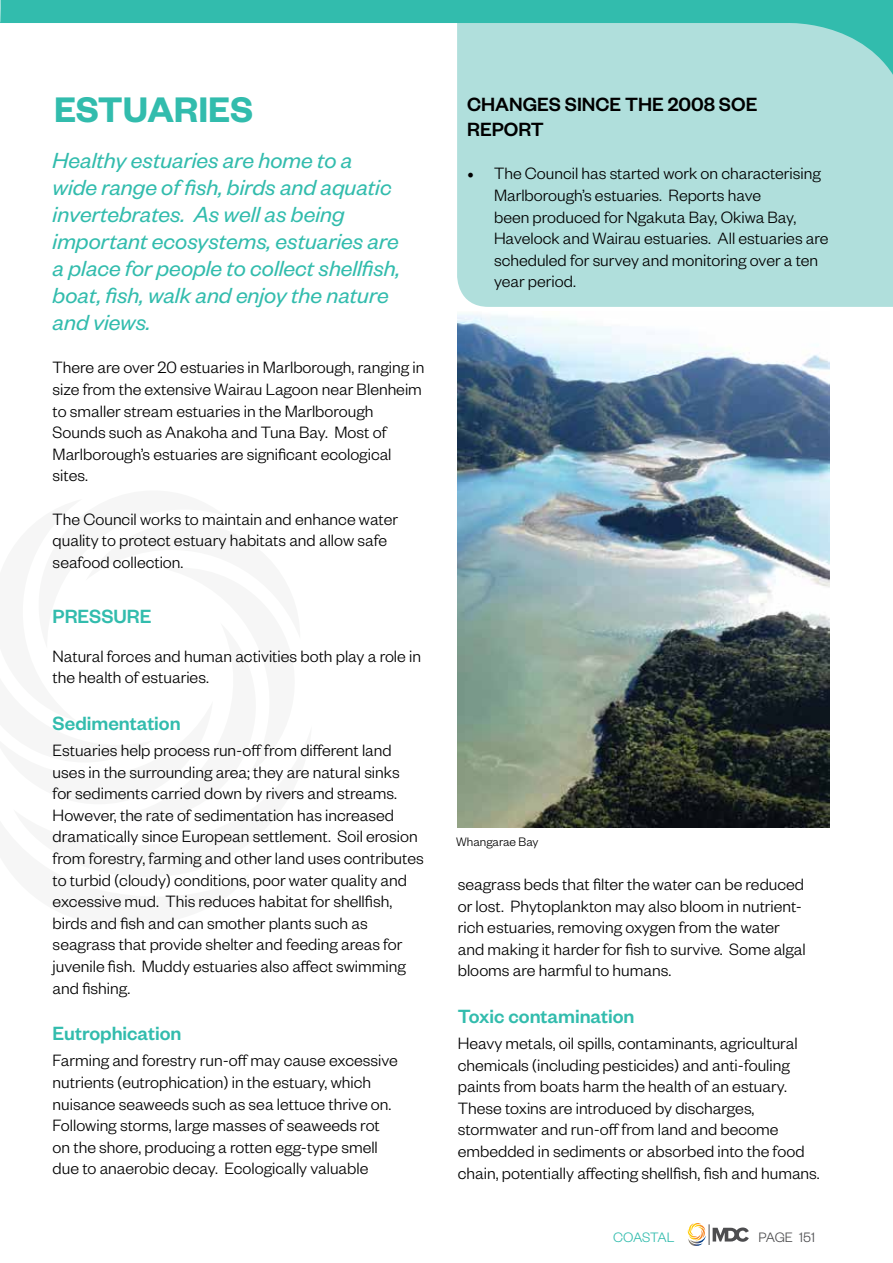
<style>
.page{position:relative;width:893px;height:1263px;background:#fff}
.page>*{position:absolute;margin:0;border:0;box-sizing:border-box;transform-origin:0 0}
.t1{font:600 39px "Founders Grotesk";letter-spacing:-.005em;color:#32bcad}
.t2{font:italic 24px/27px "Founders Grotesk";color:#32bcad}
.t3{font:500 21px "Founders Grotesk";color:#32bcad}
.t4{font:500 21px/25.2px "Founders Grotesk";color:#000}
.t5{font:300 18px/21.6px "Founders Grotesk";color:#000}
.t6{font:300 15px "Founders Grotesk";letter-spacing:-.02em;color:#32bcad}
.t7{font:300 15px "Founders Grotesk";color:#4d4d4f}
.t8{font:300 13.5px "Founders Grotesk";color:#000}
.s1{font-family:"Minion Pro";font-weight:400}
</style>
<div class="page">
<svg style="left:687px;top:1223px;width:62px;height:23px"></svg>
<div style="left:457px;top:103px;width:436px;height:204px;background:#b0dfdc"></div>
<img style="left:458px;top:313px;width:371px;height:514px">
<svg style="left:0;top:0;width:893px;height:103px"></svg>
<h1 class="t1" style="left:54px;top:85px;width:201px">ESTUARIES</h1>
<h2 class="t2" style="left:53px;top:146px;width:349px">Healthy estuaries are home to a wide range of fish, birds and aquatic invertebrates. As well as being important ecosystems, estuaries are a place for people to collect shellfish, boat, fish, walk and enjoy the nature and views.</h2>
<p class="t5" style="left:53px;top:356px;width:373px">There are over 20 estuaries in Marlborough, ranging in size from the extensive Wairau Lagoon near Blenheim to smaller stream estuaries in the Marlborough Sounds such as Anakoha and Tuna Bay. Most of Marlborough’s estuaries are significant ecological sites.</p>
<p class="t5" style="left:53px;top:507px;width:347px">The Council works to maintain and enhance water quality to protect estuary habitats and allow safe seafood collection.</p>
<p class="t3" style="left:53px;top:603px;width:100px">PRESSURE</p>
<p class="t5" style="left:53px;top:644px;width:370px">Natural forces and human activities both play a role in the health of estuaries.</p>
<p class="t3" style="left:53px;top:710px;width:130px">Sedimentation</p>
<p class="t5" style="left:53px;top:739px;width:373px">Estuaries help process run-off from different land uses in the surrounding area; they are natural sinks<br>for sediments carried down by rivers and streams.<br>However, the rate of sedimentation has increased dramatically since European settlement. Soil erosion from forestry, farming and other land uses contributes to turbid (cloudy) conditions, poor water quality and excessive mud. This reduces habitat for shellfish, birds and fish and can smother plants such as seagrass that provide shelter and feeding areas for juvenile fish. Muddy estuaries also affect swimming and fishing.</p>
<p class="t3" style="left:53px;top:1021px;width:130px">Eutrophication</p>
<p class="t5" style="left:53px;top:1049px;width:347px">Farming and forestry run-off may cause excessive nutrients (eutrophication) in the estuary, which nuisance seaweeds such as sea lettuce thrive on.<br>Following storms, large masses of seaweeds rot on the shore, producing a rotten egg-type smell due to anaerobic decay. Ecologically valuable</p>
<p class="t4" style="left:467px;top:91px;width:292px">CHANGES SINCE THE 2008 SOE<br>REPORT</p>
<p class="t5" style="left:494px;top:162px;width:336px;text-indent:-27px"><span class="s1">•</span> The Council has started work on characterising Marlborough’s estuaries. Reports have<br>been produced for Ngakuta Bay, Okiwa Bay, Havelock and Wairau estuaries. All estuaries are scheduled for survey and monitoring over a ten year period.</p>
<p class="t8" style="left:456px;top:834px;width:84px">Whangarae Bay</p>
<p class="t5" style="left:458px;top:872px;width:349px">seagrass beds that filter the water can be reduced or lost. Phytoplankton may also bloom in nutrient&shy;rich estuaries, removing oxygen from the water and making it harder for fish to survive. Some algal blooms are harmful to humans.</p>
<p class="t3" style="left:458px;top:1003px;width:178px">Toxic contamination</p>
<p class="t5" style="left:458px;top:1031px;width:363px">Heavy metals, oil spills, contaminants, agricultural chemicals (including pesticides) and anti-fouling paints from boats harm the health of an estuary.<br>These toxins are introduced by discharges, stormwater and run-off from land and become embedded in sediments or absorbed into the food chain, potentially affecting shellfish, fish and humans.</p>
<p class="t6" style="left:613px;top:1228px;width:63px">COASTAL</p>
<p class="t7" style="left:758px;top:1228px;width:58px">PAGE 151</p>
</div>
